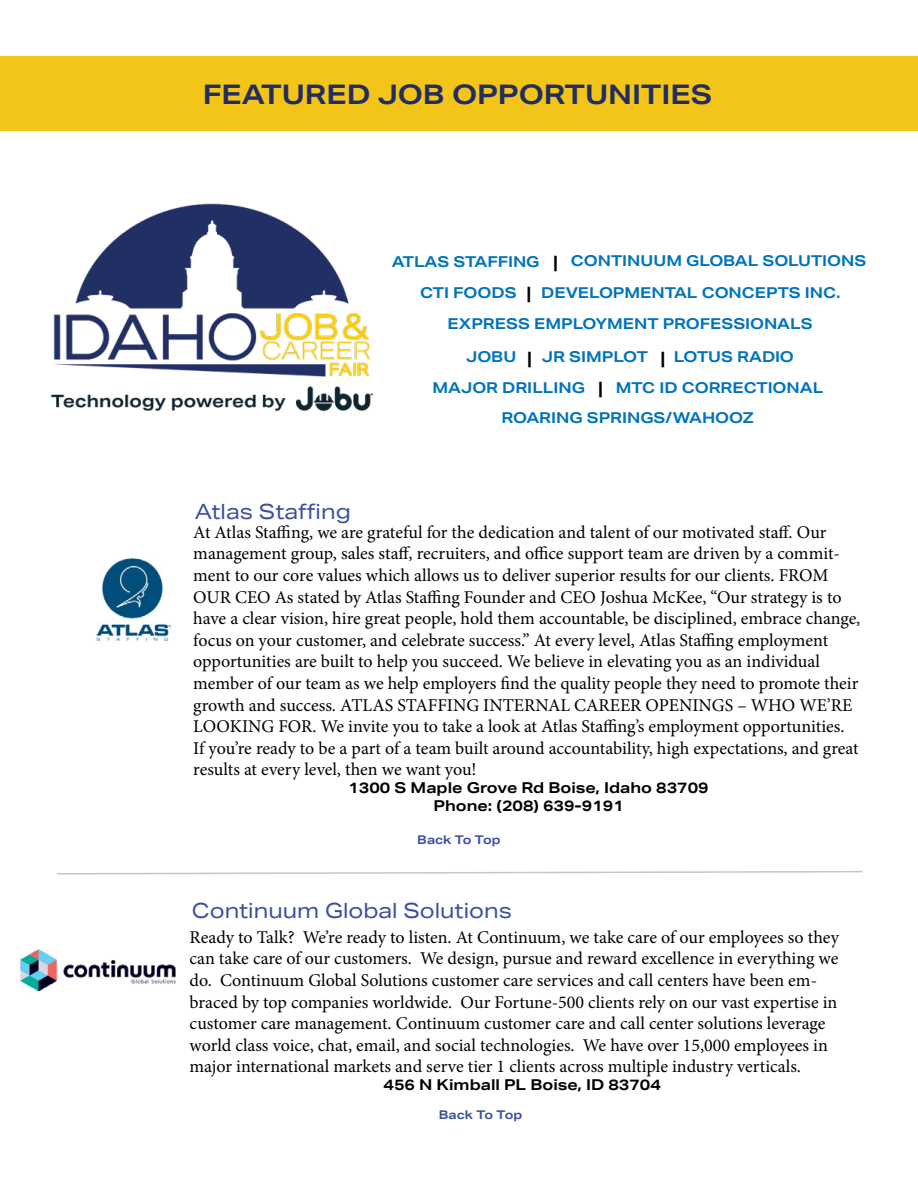
<style>
.page{position:relative;width:918px;height:1188px;background:#fff}
.page>*{position:absolute;margin:0;border:0;box-sizing:border-box;transform-origin:0 0}
.t1{font:700 27px "Aktiv Grotesk Ex";color:#232d60}
.t2{font:21px "Aktiv Grotesk Ex";color:#3a4fa2}
.t3{font:18px/21.6px "Minion Pro";letter-spacing:-.005em;color:#000}
.t4{font:700 18px "Aktiv Grotesk Ex";color:#000}
.t5{font:700 15px/31px "Aktiv Grotesk Ex";color:#0073bb}
.t6{font:700 15px/18px "Aktiv Grotesk Ex";color:#000;text-align:center}
.t7{font:700 12px "Aktiv Grotesk Ex";color:#3a4fa2}
.s1{font-size:18px;color:#000}
</style>
<div class="page">
<img style="left:50px;top:203px;width:324px;height:209px">
<div style="left:0;top:56px;width:918px;height:75px;background:#f3c518"></div>
<img style="left:96px;top:557px;width:75px;height:84px">
<svg style="left:57px;top:871px;width:806px;height:4px"></svg>
<img style="left:19px;top:949px;width:157px;height:43px">
<h1 class="t1" style="left:203px;top:78px;width:511px">FEATURED JOB OPPORTUNITIES</h1>
<p class="t5" style="left:392px;top:245px;width:149px">ATLAS STAFFING</p>
<p class="t4" style="left:553px;top:251px;width:7px">|</p>
<p class="t5" style="left:571px;top:245px;width:297px">CONTINUUM GLOBAL SOLUTIONS</p>
<p class="t5" style="left:420px;top:277px;width:98px">CTI FOODS</p>
<p class="t4" style="left:526px;top:282px;width:7px">|</p>
<p class="t5" style="left:541px;top:277px;width:301px">DEVELOPMENTAL CONCEPTS INC.</p>
<p class="t5" style="left:448px;top:308px;width:366px">EXPRESS EMPLOYMENT PROFESSIONALS</p>
<p class="t5" style="left:542px;top:341px;width:108px">JR SIMPLOT</p>
<p class="t5" style="left:433px;top:372px;width:172px">MAJOR DRILLING <span class="s1">|</span></p>
<p class="t5" style="left:501px;top:402px;width:254px">ROARING SPRINGS/WAHOOZ</p>
<p class="t4" style="left:527px;top:347px;width:7px">|</p>
<p class="t4" style="left:660px;top:347px;width:7px">|</p>
<p class="t5" style="left:466px;top:341px;width:51px">JOBU</p>
<p class="t5" style="left:616px;top:341px;width:209px;text-indent:58px">LOTUS RADIO<br>MTC ID CORRECTIONAL</p>
<p class="t2" style="left:195px;top:499px;width:157px">Atlas Staffing</p>
<p class="t3" style="left:193px;top:521px;width:669px">At Atlas Staffing, we are grateful for the dedication and talent of our motivated staff. Our management group, sales staff, recruiters, and office support team are driven by a commit&shy;ment to our core values which allows us to deliver superior results for our clients. FROM OUR CEO As stated by Atlas Staffing Founder and CEO Joshua McKee, “Our strategy is to have a clear vision, hire great people, hold them accountable, be disciplined, embrace change, focus on your customer, and celebrate success.” At every level, Atlas Staffing employment opportunities are built to help you succeed. We believe in elevating you as an individual member of our team as we help employers find the quality people they need to promote their growth and success. ATLAS STAFFING INTERNAL CAREER OPENINGS – WHO WE’RE LOOKING FOR. We invite you to take a look at Atlas Staffing’s employment opportunities.<br>If you’re ready to be a part of a team built around accountability, high expectations, and great results at every level, then we want you!</p>
<p class="t6" style="left:348px;top:779px;width:362px">1300 S Maple Grove Rd Boise, Idaho 83709<br>Phone: (208) 639-9191</p>
<p class="t7" style="left:417px;top:832px;width:85px">Back To Top</p>
<p class="t2" style="left:192px;top:898px;width:322px">Continuum Global Solutions</p>
<p class="t3" style="left:190px;top:926px;width:651px">Ready to Talk? We’re ready to listen. At Continuum, we take care of our employees so they can take care of our customers. We design, pursue and reward excellence in everything we do. Continuum Global Solutions customer care services and call centers have been em&shy;braced by top companies worldwide. Our Fortune-500 clients rely on our vast expertise in customer care management. Continuum customer care and call center solutions leverage world class voice, chat, email, and social technologies. We have over 15,000 employees in major international markets and serve tier 1 clients across multiple industry verticals.</p>
<p class="t6" style="left:384px;top:1076px;width:279px">456 N Kimball PL Boise, ID 83704</p>
<p class="t7" style="left:439px;top:1107px;width:85px">Back To Top</p>
</div>
